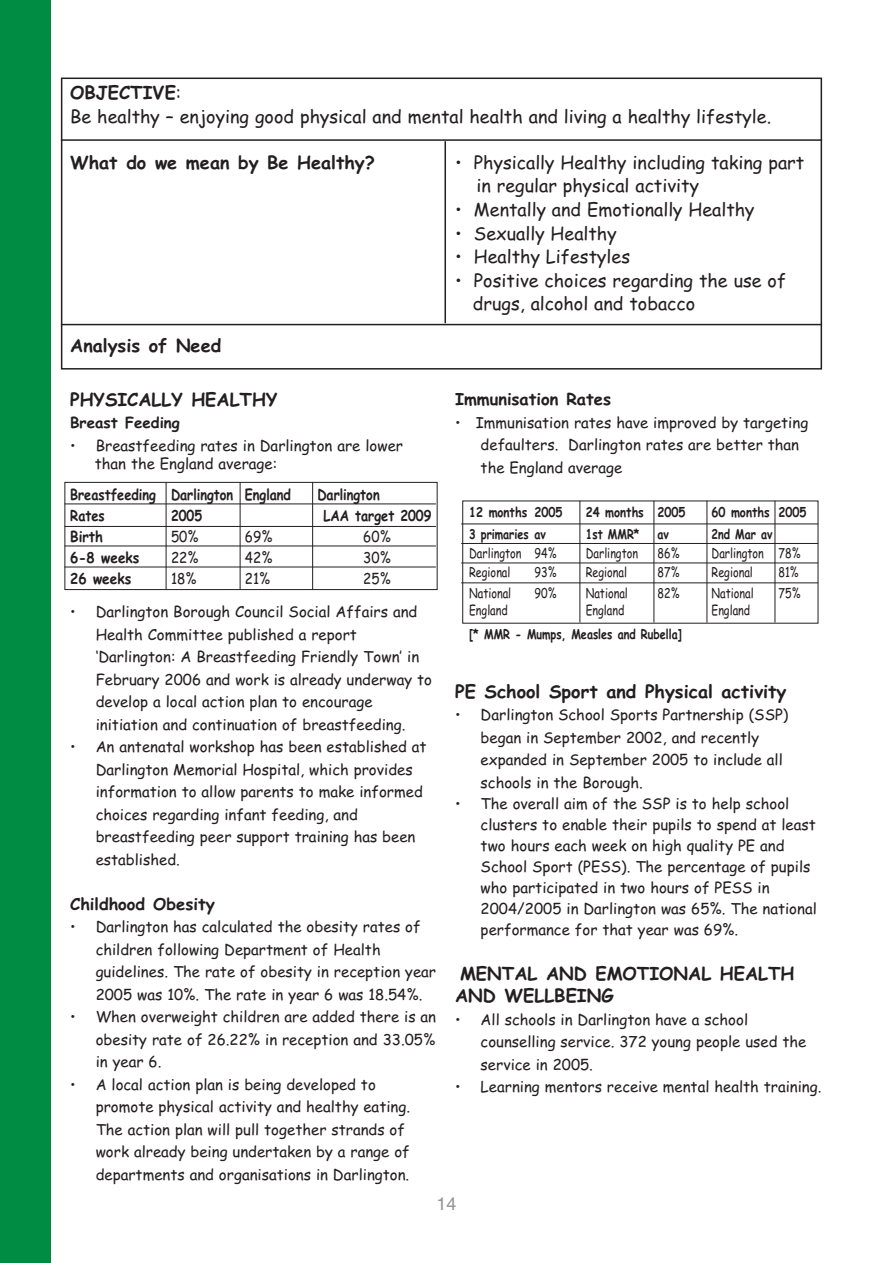
<style>
.page{position:relative;width:893px;height:1263px;background:#fff}
.page>*{position:absolute;margin:0;border:0;box-sizing:border-box;transform-origin:0 0}
.t1{font:18px/23.5px "Comic Sans MS";color:#231f20}
.t2{font:700 18px/22.5px "Comic Sans MS";color:#231f20}
.t3{font:18px "Helvetica";color:#939598}
.t4{font:700 16.5px "Comic Sans MS";color:#231f20}
.t5{font:15px/22.5px "Comic Sans MS";color:#231f20}
.t6{font:700 15px "Comic Sans MS";color:#231f20;scale:.85 1}
.t7{font:15px "Comic Sans MS";color:#231f20;scale:.9 1}
.t8{font:700 15px "Comic Sans MS";color:#231f20;scale:.9 1}
.t9{font:700 15px "Comic Sans MS";color:#231f20}
.t10{font:13.5px "Comic Sans MS";color:#231f20;scale:.8 1}
.t11{font:700 13.5px "Comic Sans MS";color:#231f20;scale:.8 1}
.t12{font:700 13.5px "Comic Sans MS";color:#231f20;scale:.85 1}
.s1{font-weight:700}
</style>
<div class="page">
<div style="left:61px;top:78px;width:761px;height:292px;border:2px solid #231f20"></div>
<hr style="left:61px;top:139px;width:761px;height:2px;background:#231f20">
<hr style="left:61px;top:324px;width:761px;height:1px;background:#231f20">
<hr style="left:444px;top:141px;width:2px;height:182px;background:#231f20">
<div style="left:0;top:0;width:51px;height:1263px;background:#008c43"></div>
<hr style="left:461px;top:524px;width:357px;height:1px;background:#231f20">
<hr style="left:461px;top:563px;width:357px;height:1px;background:#231f20">
<hr style="left:461px;top:543px;width:357px;height:1px;background:#231f20">
<hr style="left:461px;top:583px;width:357px;height:1px;background:#231f20">
<div style="left:64px;top:482px;width:373px;height:108px;border:1px solid #231f20"></div>
<hr style="left:64px;top:503px;width:372px;height:1px;background:#231f20">
<hr style="left:64px;top:526px;width:372px;height:1px;background:#231f20">
<hr style="left:64px;top:546px;width:372px;height:1px;background:#231f20">
<hr style="left:64px;top:567px;width:372px;height:1px;background:#231f20">
<hr style="left:166px;top:482px;width:1px;height:108px;background:#231f20">
<hr style="left:240px;top:482px;width:1px;height:108px;background:#231f20">
<hr style="left:312px;top:482px;width:1px;height:108px;background:#231f20">
<hr style="left:579px;top:501px;width:1px;height:121px;background:#231f20">
<hr style="left:654px;top:501px;width:1px;height:121px;background:#231f20">
<hr style="left:707px;top:501px;width:1px;height:121px;background:#231f20">
<hr style="left:775px;top:501px;width:1px;height:121px;background:#231f20">
<p class="t1" style="left:70px;top:81px;width:702px"><span class="s1">OBJECTIVE</span>:<br>Be healthy – enjoying good physical and mental health and living a healthy lifestyle.</p>
<p class="t2" style="left:70px;top:151px;width:306px">What do we mean by Be Healthy?</p>
<p class="t1" style="left:476px;top:151px;width:329px;text-indent:-21px">• Physically Healthy including taking part in regular physical activity</p>
<p class="t1" style="left:455px;top:198px;width:301px">• Mentally and Emotionally Healthy</p>
<p class="t1" style="left:455px;top:222px;width:163px">• Sexually Healthy</p>
<p class="t1" style="left:455px;top:245px;width:176px">• Healthy Lifestyles</p>
<p class="t1" style="left:473px;top:269px;width:315px;text-indent:-18px">• Positive choices regarding the use of drugs, alcohol and tobacco</p>
<p class="t2" style="left:70px;top:334px;width:153px">Analysis of Need</p>
<p class="t2" style="left:70px;top:389px;width:209px">PHYSICALLY HEALTHY</p>
<p class="t9" style="left:70px;top:414px;width:111px">Breast Feeding</p>
<p class="t5" style="left:95px;top:436px;width:310px;line-height:18px;text-indent:-25px">• Breastfeeding rates in Darlington are lower than the England average:</p>
<p class="t6" style="left:70px;top:486px;width:261px">Breastfeeding Darlington England</p>
<p class="t6" style="left:317px;top:486px;width:75px">Darlington</p>
<p class="t6" style="left:70px;top:507px;width:42px">Rates</p>
<p class="t6" style="left:171px;top:507px;width:38px">2005</p>
<p class="t6" style="left:323px;top:507px;width:129px">LAA target 2009</p>
<p class="t8" style="left:70px;top:528px;width:38px">Birth</p>
<p class="t7" style="left:171px;top:528px;width:32px">50%</p>
<p class="t7" style="left:245px;top:528px;width:32px">69%</p>
<p class="t7" style="left:363px;top:528px;width:32px">60%</p>
<p class="t8" style="left:70px;top:549px;width:79px">6-8 weeks</p>
<p class="t7" style="left:171px;top:549px;width:32px">22%</p>
<p class="t7" style="left:245px;top:549px;width:32px">42%</p>
<p class="t7" style="left:363px;top:549px;width:32px">30%</p>
<p class="t8" style="left:70px;top:570px;width:69px">26 weeks</p>
<p class="t7" style="left:171px;top:570px;width:30px">18%</p>
<p class="t7" style="left:245px;top:570px;width:30px">21%</p>
<p class="t7" style="left:363px;top:570px;width:32px">25%</p>
<p class="t5" style="left:96px;top:601px;width:338px;text-indent:-26px">• Darlington Borough Council Social Affairs and Health Committee published a report ‘Darlington: A Breastfeeding Friendly Town’ in February 2006 and work is already underway to develop a local action plan to encourage initiation and continuation of breastfeeding.</p>
<p class="t5" style="left:96px;top:736px;width:333px;text-indent:-26px">• An antenatal workshop has been established at Darlington Memorial Hospital, which provides information to allow parents to make informed choices regarding infant feeding, and breastfeeding peer support training has been established.</p>
<p class="t4" style="left:70px;top:894px;width:146px">Childhood Obesity</p>
<p class="t5" style="left:96px;top:916px;width:342px;text-indent:-26px">• Darlington has calculated the obesity rates of children following Department of Health guidelines. The rate of obesity in reception year 2005 was 10%. The rate in year 6 was 18.54%.</p>
<p class="t5" style="left:96px;top:1006px;width:342px;text-align:justify;text-indent:-26px">• When overweight children are added there is an obesity rate of 26.22% in reception and 33.05% in year 6.</p>
<p class="t5" style="left:96px;top:1073px;width:316px;text-indent:-26px">• A local action plan is being developed to promote physical activity and healthy eating.<br>The action plan will pull together strands of work already being undertaken by a range of departments and organisations in Darlington.</p>
<p class="t4" style="left:455px;top:390px;width:158px">Immunisation Rates</p>
<p class="t5" style="left:481px;top:411px;width:329px;text-indent:-26px">• Immunisation rates have improved by targeting defaulters. Darlington rates are better than the England average</p>
<p class="t12" style="left:469px;top:505px;width:111px">12 months 2005</p>
<p class="t12" style="left:586px;top:505px;width:119px">24 months 2005</p>
<p class="t12" style="left:712px;top:505px;width:113px">60 months 2005</p>
<p class="t11" style="left:469px;top:527px;width:97px">3 primaries av</p>
<p class="t11" style="left:586px;top:527px;width:69px">1st MMR*</p>
<p class="t11" style="left:658px;top:527px;width:16px">av</p>
<p class="t11" style="left:712px;top:527px;width:78px">2nd Mar av</p>
<p class="t10" style="left:469px;top:546px;width:111px">Darlington 94%</p>
<p class="t10" style="left:586px;top:546px;width:67px">Darlington</p>
<p class="t10" style="left:658px;top:546px;width:29px">86%</p>
<p class="t10" style="left:712px;top:546px;width:113px">Darlington 78%</p>
<p class="t10" style="left:469px;top:565px;width:53px">Regional</p>
<p class="t10" style="left:535px;top:565px;width:29px">93%</p>
<p class="t10" style="left:586px;top:565px;width:53px">Regional</p>
<p class="t10" style="left:658px;top:565px;width:29px">87%</p>
<p class="t10" style="left:712px;top:565px;width:53px">Regional</p>
<p class="t10" style="left:778px;top:565px;width:27px">81%</p>
<p class="t10" style="left:469px;top:585px;width:54px">National</p>
<p class="t10" style="left:535px;top:585px;width:29px">90%</p>
<p class="t10" style="left:586px;top:585px;width:54px">National</p>
<p class="t10" style="left:658px;top:585px;width:29px">82%</p>
<p class="t10" style="left:712px;top:585px;width:54px">National</p>
<p class="t10" style="left:778px;top:585px;width:29px">75%</p>
<p class="t10" style="left:469px;top:603px;width:50px">England</p>
<p class="t10" style="left:586px;top:603px;width:50px">England</p>
<p class="t10" style="left:712px;top:603px;width:50px">England</p>
<p class="t11" style="left:469px;top:626px;width:267px">[* MMR - Mumps, Measles and Rubella]</p>
<p class="t2" style="left:455px;top:680px;width:333px">PE School Sport and Physical activity</p>
<p class="t5" style="left:481px;top:704px;width:309px;text-indent:-26px">• Darlington School Sports Partnership (SSP) began in September 2002, and recently expanded in September 2005 to include all schools in the Borough.</p>
<p class="t5" style="left:481px;top:793px;width:338px;line-height:21px;text-indent:-26px">• The overall aim of the SSP is to help school clusters to enable their pupils to spend at least two hours each week on high quality PE and School Sport (PESS). The percentage of pupils who participated in two hours of PESS in 2004/2005 in Darlington was 65%. The national performance for that year was 69%.</p>
<p class="t2" style="left:455px;top:962px;width:341px">MENTAL AND EMOTIONAL HEALTH<br>AND WELLBEING</p>
<p class="t5" style="left:481px;top:1008px;width:327px;text-indent:-26px">• All schools in Darlington have a school counselling service. 372 young people used the service in 2005.</p>
<p class="t5" style="left:455px;top:1076px;width:368px">• Learning mentors receive mental health training.</p>
<p class="t3" style="left:436px;top:1197px;width:22px">14</p>
</div>
